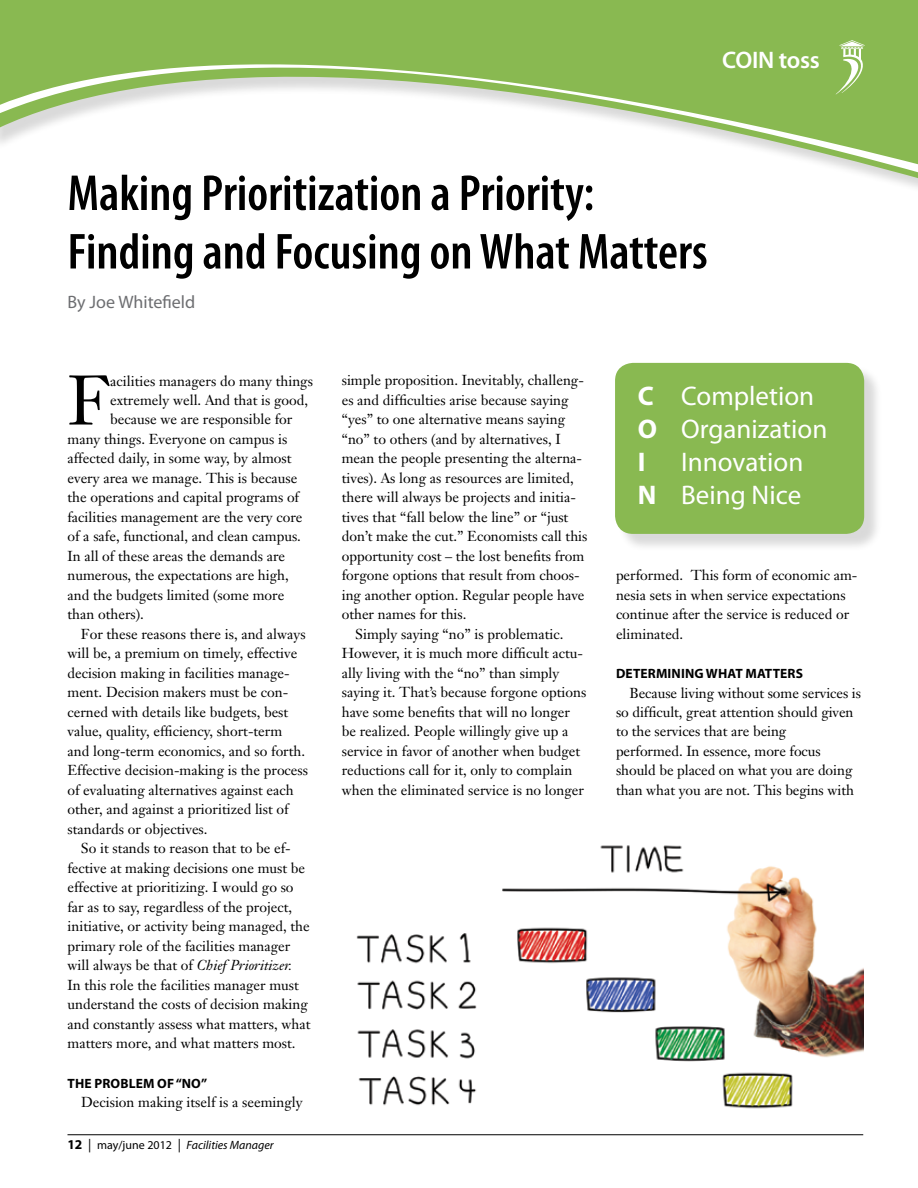
<style>
.page{position:relative;width:918px;height:1188px;background:#fff}
.page>*{position:absolute;margin:0;border:0;box-sizing:border-box;transform-origin:0 0}
.t1{font:69px "Janson Text";color:#000}
.t2{font:600 condensed 51px/58.5px "Myriad Pro";color:#000}
.t3{font:27px/33px "Myriad Pro";color:#fff}
.t4{font:600 24px "Myriad Pro";letter-spacing:-.01em;color:#fff}
.t5{font:18px "Myriad Pro";color:#6d6e71}
.t6{font:14.25px/19.5px "Janson Text";color:#000}
.t7{font:700 13.5px "Myriad Pro";letter-spacing:.01em;color:#000}
.t8{font:italic 12px "Myriad Pro";color:#000}
.s1{font-style:italic}
.s2{font-weight:700;font-style:normal;font-size:13.5px}
.s3{font-style:normal;font-size:13.5px}
.s4{font-style:normal}
.s5{font-weight:700}
</style>
<div class="page">
<hr style="left:68px;top:1134px;width:795px;height:1px;background:#000">
<svg style="left:0;top:0;width:918px;height:188px;fill:#89b951"></svg>
<div style="left:617px;top:365px;width:266px;height:188px;background:#000;opacity:.15"></div>
<div style="left:615px;top:363px;width:249px;height:171px;background:#89b951;border-radius:18px"></div>
<img style="left:356px;top:845px;width:507px;height:264px">
<h3 class="t4" style="left:722px;top:44px;width:99px">COIN toss</h3>
<h3 class="t4" style="left:776px;top:44px;width:14px">T</h3>
<h2 class="t2" style="left:68px;top:165px;width:642px">Making Prioritization a Priority:<br>Finding and Focusing on What Matters</h2>
<p class="t5" style="left:68px;top:290px;width:129px">By Joe Whitefield</p>
<h1 class="t1" style="left:68px;top:357px;width:44px">F</h1>
<p class="t6" style="left:110px;top:371px;width:204px">acilities managers do many things</p>
<p class="t6" style="left:110px;top:390px;width:199px">extremely well. And that is good,</p>
<p class="t6" style="left:110px;top:410px;width:184px">because we are responsible for</p>
<p class="t6" style="left:67px;top:429px;width:221px">many things. Everyone on campus is</p>
<p class="t6" style="left:67px;top:449px;width:226px">affected daily, in some way, by almost</p>
<p class="t6" style="left:67px;top:468px;width:231px">every area we manage. This is because</p>
<p class="t6" style="left:67px;top:488px;width:233px">the operations and capital programs of</p>
<p class="t6" style="left:67px;top:507px;width:237px">facilities management are the very core</p>
<p class="t6" style="left:67px;top:527px;width:235px">of a safe, functional, and clean campus.</p>
<p class="t6" style="left:67px;top:546px;width:219px">In all of these areas the demands are</p>
<p class="t6" style="left:67px;top:566px;width:223px">numerous, the expectations are high,</p>
<p class="t6" style="left:67px;top:585px;width:218px">and the budgets limited (some more</p>
<p class="t6" style="left:67px;top:605px;width:78px">than others).</p>
<p class="t6" style="left:81px;top:624px;width:226px">For these reasons there is, and always</p>
<p class="t6" style="left:67px;top:644px;width:231px">will be, a premium on timely, effective</p>
<p class="t6" style="left:67px;top:663px;width:224px">decision making in facilities manage-</p>
<p class="t6" style="left:67px;top:683px;width:222px">ment. Decision makers must be con-</p>
<p class="t6" style="left:67px;top:702px;width:222px">cerned with details like budgets, best</p>
<p class="t6" style="left:67px;top:722px;width:216px">value, quality, efficiency, short-term</p>
<p class="t6" style="left:67px;top:741px;width:239px">and long-term economics, and so forth.</p>
<p class="t6" style="left:67px;top:761px;width:242px">Effective decision-making is the process</p>
<p class="t6" style="left:67px;top:780px;width:228px">of evaluating alternatives against each</p>
<p class="t6" style="left:67px;top:800px;width:223px">other, and against a prioritized list of</p>
<p class="t6" style="left:67px;top:819px;width:142px">standards or objectives.</p>
<p class="t6" style="left:81px;top:839px;width:211px">So it stands to reason that to be ef-</p>
<p class="t6" style="left:67px;top:858px;width:239px">fective at making decisions one must be</p>
<p class="t6" style="left:67px;top:878px;width:228px">effective at prioritizing. I would go so</p>
<p class="t6" style="left:67px;top:897px;width:226px">far as to say, regardless of the project,</p>
<p class="t6" style="left:67px;top:917px;width:244px">initiative, or activity being managed, the</p>
<p class="t6" style="left:67px;top:936px;width:224px">primary role of the facilities manager</p>
<p class="t6" style="left:67px;top:956px;width:226px">will always be that of <span class="s1">Chief Prioritizer.</span></p>
<p class="t6" style="left:67px;top:975px;width:233px">In this role the facilities manager must</p>
<p class="t6" style="left:67px;top:995px;width:242px">understand the costs of decision making</p>
<p class="t6" style="left:67px;top:1014px;width:244px">and constantly assess what matters, what</p>
<p class="t6" style="left:67px;top:1033px;width:230px">matters more, and what matters most.</p>
<p class="t7" style="left:68px;top:1075px;width:141px">THE PROBLEM OF “NO”</p>
<p class="t6" style="left:81px;top:1092px;width:223px">Decision making itself is a seemingly</p>
<p class="t8" style="left:68px;top:1138px;width:208px"><span class="s2">12</span> <span class="s3">|</span> <span class="s4">may/june 2012</span> <span class="s3">|</span> Facilities Manager</p>
<p class="t6" style="left:342px;top:371px;width:244px">simple proposition. Inevitably, challeng-</p>
<p class="t6" style="left:342px;top:390px;width:228px">es and difficulties arise because saying</p>
<p class="t6" style="left:342px;top:410px;width:225px">“yes” to one alternative means saying</p>
<p class="t6" style="left:342px;top:429px;width:220px">“no” to others (and by alternatives, I</p>
<p class="t6" style="left:342px;top:449px;width:242px">mean the people presenting the alterna-</p>
<p class="t6" style="left:342px;top:468px;width:234px">tives). As long as resources are limited,</p>
<p class="t6" style="left:342px;top:488px;width:236px">there will always be projects and initia-</p>
<p class="t6" style="left:342px;top:507px;width:228px">tives that “fall below the line” or “just</p>
<p class="t6" style="left:342px;top:527px;width:247px">don’t make the cut.” Economists call this</p>
<p class="t6" style="left:342px;top:546px;width:244px">opportunity cost – the lost benefits from</p>
<p class="t6" style="left:342px;top:566px;width:240px">forgone options that result from choos-</p>
<p class="t6" style="left:342px;top:585px;width:244px">ing another option. Regular people have</p>
<p class="t6" style="left:342px;top:605px;width:126px">other names for this.</p>
<p class="t6" style="left:355px;top:624px;width:210px">Simply saying “no” is problematic.</p>
<p class="t6" style="left:342px;top:644px;width:243px">However, it is much more difficult actu-</p>
<p class="t6" style="left:342px;top:663px;width:219px">ally living with the “no” than simply</p>
<p class="t6" style="left:342px;top:683px;width:246px">saying it. That’s because forgone options</p>
<p class="t6" style="left:342px;top:702px;width:230px">have some benefits that will no longer</p>
<p class="t6" style="left:342px;top:722px;width:228px">be realized. People willingly give up a</p>
<p class="t6" style="left:342px;top:741px;width:240px">service in favor of another when budget</p>
<p class="t6" style="left:342px;top:761px;width:232px">reductions call for it, only to complain</p>
<p class="t6" style="left:342px;top:780px;width:244px">when the eliminated service is no longer</p>
<h3 class="t3" style="left:638px;top:379px;width:191px"><span class="s5">C</span> Completion<br><span class="s5">O</span> Organization<br><span class="s5">I</span></h3>
<h3 class="t3" style="left:638px;top:445px;width:167px;text-align:right">Innovation<br><span class="s5">N</span> Being Nice</h3>
<p class="t6" style="left:616px;top:566px;width:243px">performed. This form of economic am&shy;nesia sets in when service expectations continue after the service is reduced or eliminated.</p>
<p class="t7" style="left:616px;top:666px;width:59px">DETERMININ</p>
<p class="t7" style="left:695px;top:666px;width:110px">G WHAT MATTERS</p>
<p class="t6" style="left:616px;top:683px;width:247px;text-indent:13px">Because living without some services is so difficult, great attention should given to the services that are being<br>performed. In essence, more focus should be placed on what you are doing than what you are not. This begins with</p>
</div>
